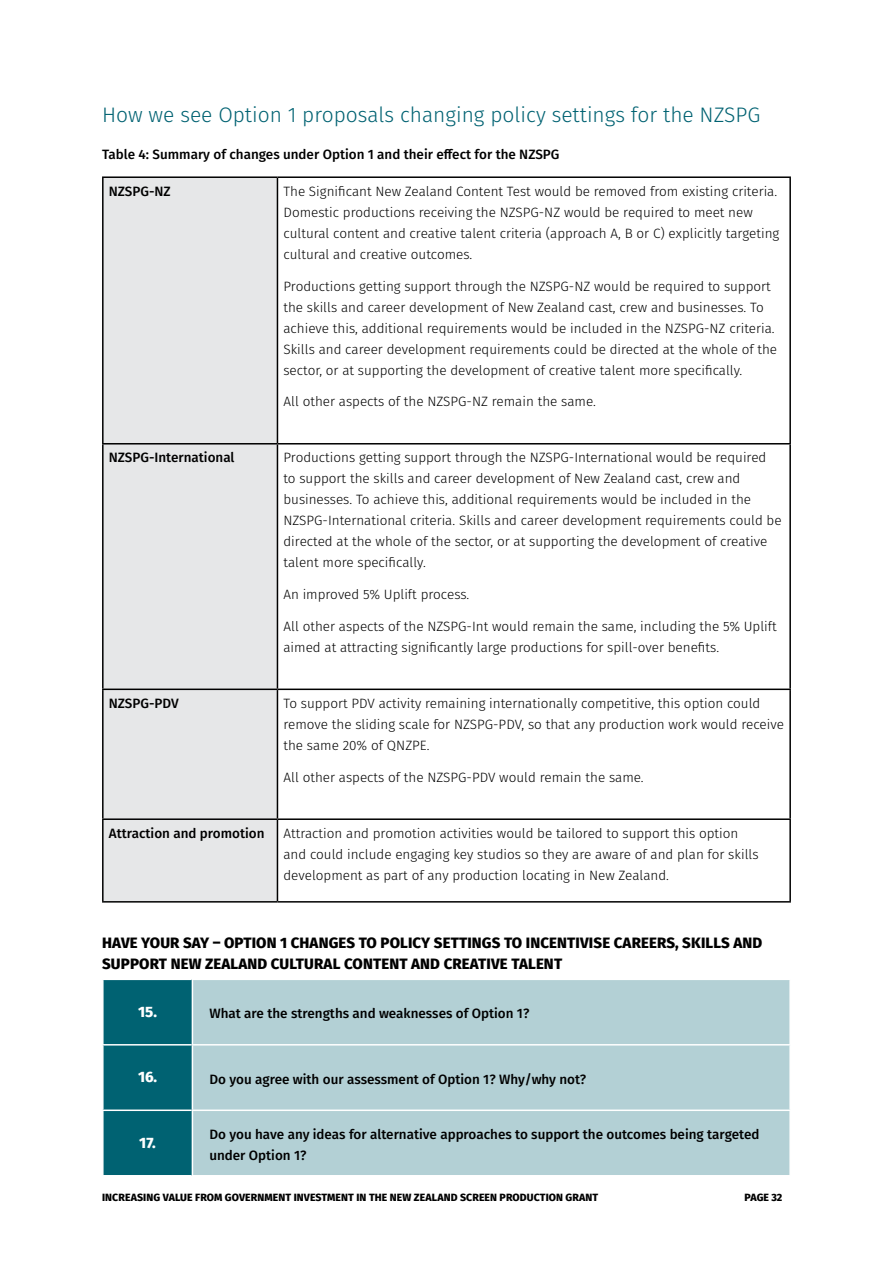
<style>
.page{position:relative;width:893px;height:1263px;background:#fff}
.page>*{position:absolute;margin:0;border:0;box-sizing:border-box;transform-origin:0 0}
.t1{font:300 21px "Fira Sans";color:#006272}
.H3_-_Body_Header{font:800 15px/21px "Fira Sans";letter-spacing:.01em;color:#000}
.H3_-_Body_Header-2{font:800 15px "Fira Sans";color:#fff}
.Body_Copy{font:300 13.5px/21px "Fira Sans";color:#000}
.Body_Subhead{font:500 13.5px/21px "Fira Sans";color:#000}
.t2{font:800 10.5px "Fira Sans";letter-spacing:.01em;color:#000}
</style>
<div class="page">
<div style="left:104px;top:178px;width:173px;height:723px;background:#e6e7e8"></div>
<hr style="left:102px;top:176px;width:175px;height:2px;background:#000">
<hr style="left:102px;top:178px;width:2px;height:265px;background:#000">
<hr style="left:277px;top:176px;width:514px;height:2px;background:#000">
<hr style="left:277px;top:178px;width:1px;height:265px;background:#000">
<hr style="left:789px;top:178px;width:2px;height:265px;background:#000">
<hr style="left:102px;top:443px;width:175px;height:1px;background:#000">
<hr style="left:102px;top:444px;width:2px;height:244px;background:#000">
<hr style="left:277px;top:443px;width:514px;height:1px;background:#000">
<hr style="left:277px;top:444px;width:1px;height:244px;background:#000">
<hr style="left:789px;top:444px;width:2px;height:244px;background:#000">
<hr style="left:102px;top:688px;width:175px;height:2px;background:#000">
<hr style="left:102px;top:690px;width:2px;height:128px;background:#000">
<hr style="left:277px;top:688px;width:514px;height:2px;background:#000">
<hr style="left:277px;top:690px;width:1px;height:128px;background:#000">
<hr style="left:789px;top:690px;width:2px;height:128px;background:#000">
<hr style="left:102px;top:818px;width:175px;height:2px;background:#000">
<hr style="left:102px;top:820px;width:2px;height:81px;background:#000">
<hr style="left:277px;top:818px;width:514px;height:2px;background:#000">
<hr style="left:277px;top:820px;width:1px;height:81px;background:#000">
<hr style="left:789px;top:820px;width:2px;height:81px;background:#000">
<hr style="left:102px;top:901px;width:175px;height:1px;background:#000">
<hr style="left:277px;top:901px;width:514px;height:1px;background:#000">
<div style="left:104px;top:980px;width:88px;height:195px;background:#006272"></div>
<div style="left:193px;top:980px;width:596px;height:195px;background:#b3d0d5"></div>
<hr style="left:102px;top:1044px;width:90px;height:1px;background:#fff">
<hr style="left:102px;top:1109px;width:90px;height:2px;background:#fff">
<hr style="left:192px;top:1044px;width:599px;height:1px;background:#fff">
<hr style="left:192px;top:1109px;width:599px;height:2px;background:#fff">
<p class="t1" style="left:102px;top:99px;width:660px">How we see Option 1 proposals changing policy settings for the NZSPG</p>
<p class="Body_Subhead" style="left:102px;top:144px;width:459px">Table 4: Summary of changes under Option 1 and their effect for the NZSPG</p>
<p class="Body_Subhead" style="left:109px;top:180px;width:63px">NZSPG-NZ</p>
<p class="Body_Copy" style="left:283px;top:181px;width:497px">The Significant New Zealand Content Test would be removed from existing criteria.<br>Domestic productions receiving the NZSPG-NZ would be required to meet new cultural content and creative talent criteria (approach A, B or C) explicitly targeting cultural and creative outcomes.</p>
<p class="Body_Copy" style="left:283px;top:275px;width:495px">Productions getting support through the NZSPG-NZ would be required to support the skills and career development of New Zealand cast, crew and businesses. To achieve this, additional requirements would be included in the NZSPG-NZ criteria.<br>Skills and career development requirements could be directed at the whole of the sector, or at supporting the development of creative talent more specifically.</p>
<p class="Body_Copy" style="left:283px;top:391px;width:314px">All other aspects of the NZSPG-NZ remain the same.</p>
<p class="Body_Subhead" style="left:109px;top:447px;width:127px">NZSPG-International</p>
<p class="Body_Copy" style="left:283px;top:447px;width:500px">Productions getting support through the NZSPG-International would be required to support the skills and career development of New Zealand cast, crew and businesses. To achieve this, additional requirements would be included in the NZSPG-International criteria. Skills and career development requirements could be directed at the whole of the sector, or at supporting the development of creative talent more specifically.</p>
<p class="Body_Copy" style="left:283px;top:584px;width:187px">An improved 5% Uplift process.</p>
<p class="Body_Copy" style="left:283px;top:615px;width:495px">All other aspects of the NZSPG-Int would remain the same, including the 5% Uplift aimed at attracting significantly large productions for spill-over benefits.</p>
<p class="Body_Subhead" style="left:109px;top:692px;width:71px">NZSPG-PDV</p>
<p class="Body_Copy" style="left:283px;top:693px;width:502px">To support PDV activity remaining internationally competitive, this option could remove the sliding scale for NZSPG-PDV, so that any production work would receive the same 20% of QNZPE.</p>
<p class="Body_Copy" style="left:283px;top:766px;width:362px">All other aspects of the NZSPG-PDV would remain the same.</p>
<p class="Body_Subhead" style="left:109px;top:822px;width:157px">Attraction and promotion</p>
<p class="Body_Copy" style="left:283px;top:823px;width:477px">Attraction and promotion activities would be tailored to support this option and could include engaging key studios so they are aware of and plan for skills development as part of any production locating in New Zealand.</p>
<p class="H3_-_Body_Header" style="left:102px;top:931px;width:662px">HAVE YOUR SAY – OPTION 1 CHANGES TO POLICY SETTINGS TO INCENTIVISE CAREERS, SKILLS AND<br>SUPPORT NEW ZEALAND CULTURAL CONTENT AND CREATIVE TALENT</p>
<p class="H3_-_Body_Header-2" style="left:138px;top:999px;width:20px">15.</p>
<p class="Body_Subhead" style="left:209px;top:1002px;width:321px">What are the strengths and weaknesses of Option 1?</p>
<p class="H3_-_Body_Header-2" style="left:138px;top:1064px;width:21px">16.</p>
<p class="Body_Subhead" style="left:209px;top:1068px;width:378px">Do you agree with our assessment of Option 1? Why/why not?</p>
<p class="H3_-_Body_Header-2" style="left:139px;top:1130px;width:18px">17.</p>
<p class="Body_Subhead" style="left:209px;top:1123px;width:552px">Do you have any ideas for alternative approaches to support the outcomes being targeted under Option 1?</p>
<p class="t2" style="left:102px;top:1188px;width:498px">INCREASING VALUE FROM GOVERNMENT INVESTMENT IN THE NEW ZEALAND SCREEN PRODUCTION GRANT</p>
<p class="t2" style="left:745px;top:1188px;width:39px">PAGE 32</p>
</div>
